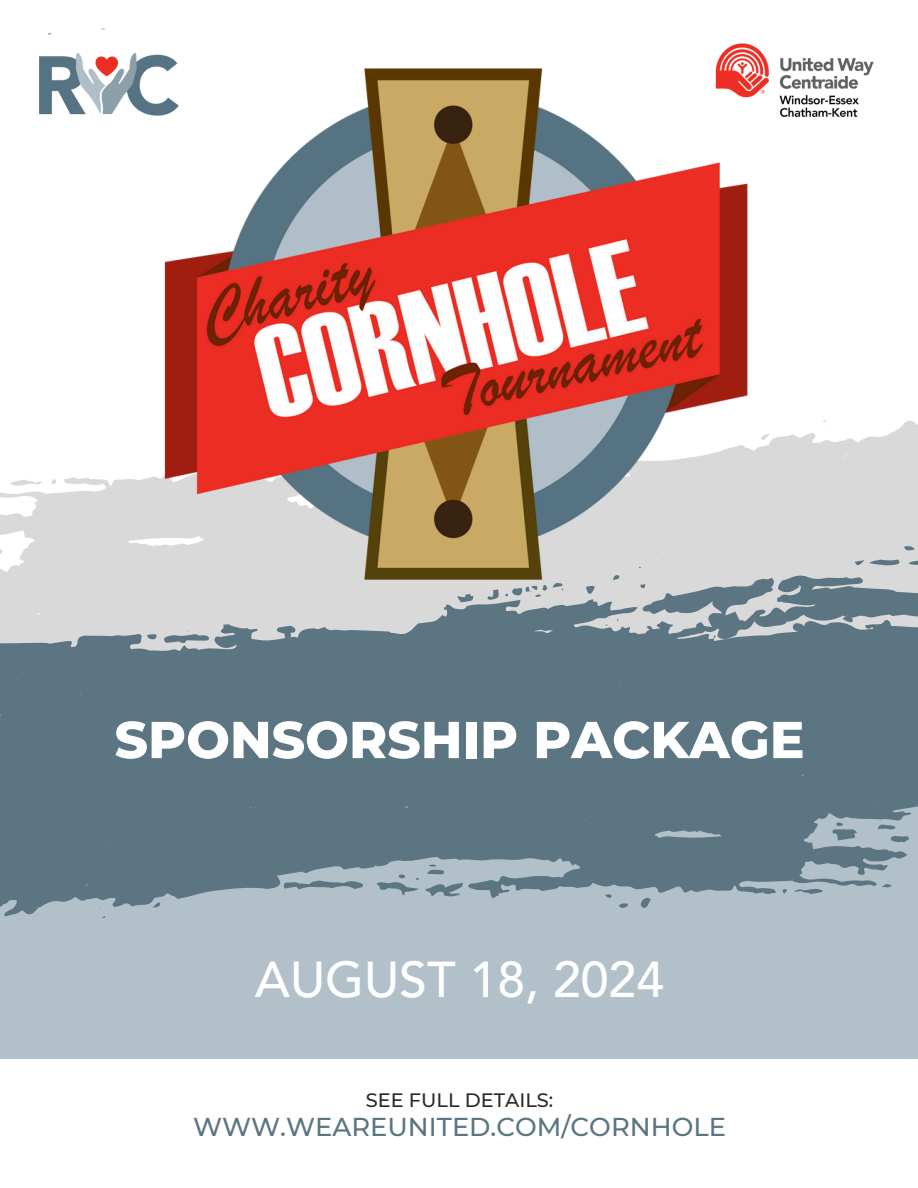
<style>
.page{position:relative;width:918px;height:1188px;background:#fff}
.page>*{position:absolute;margin:0;border:0;box-sizing:border-box;transform-origin:0 0}
.t1{font:800 51.75px "Montserrat";color:#fff}
.t2{font:500 49.95px "Avenir LT Std";color:#fff}
.t3{font:500 25.8px "Montserrat";color:#5b7582}
.t4{font:500 19.35px "Montserrat";color:#2c2a29}
</style>
<div class="page">
<div style="left:0;top:741px;width:918px;height:447px;background:#b1c0c9"></div>
<svg style="left:0;top:420px;width:918px;height:134px"></svg>
<svg style="left:10px;top:478px;width:30px;height:10px"></svg>
<svg style="left:0;top:541px;width:3px;height:13px"></svg>
<svg style="left:0;top:554px;width:918px;height:363px;background:#738994"></svg>
<svg style="left:881px;top:883px;width:11px;height:5px"></svg>
<svg style="left:794px;top:887px;width:29px;height:8px"></svg>
<svg style="left:639px;top:897px;width:12px;height:11px"></svg>
<svg style="left:619px;top:903px;width:9px;height:6px"></svg>
<svg style="left:605px;top:894px;width:7px;height:4px"></svg>
<svg style="left:586px;top:586px;width:10px;height:9px"></svg>
<svg style="left:640px;top:584px;width:6px;height:4px"></svg>
<svg style="left:612px;top:579px;width:8px;height:2px"></svg>
<svg style="left:283px;top:878px;width:80px;height:14px"></svg>
<svg style="left:152px;top:902px;width:10px;height:6px"></svg>
<svg style="left:904px;top:545px;width:11px;height:6px"></svg>
<svg style="left:425px;top:883px;width:38px;height:15px"></svg>
<svg style="left:427px;top:864px;width:17px;height:11px"></svg>
<svg style="left:376px;top:874px;width:43px;height:22px"></svg>
<svg style="left:908px;top:560px;width:10px;height:5px"></svg>
<svg style="left:487px;top:589px;width:12px;height:11px"></svg>
<svg style="left:458px;top:594px;width:16px;height:13px"></svg>
<svg style="left:782px;top:889px;width:6px;height:5px"></svg>
<svg style="left:147px;top:634px;width:10px;height:6px"></svg>
<svg style="left:163px;top:631px;width:46px;height:13px"></svg>
<svg style="left:505px;top:582px;width:58px;height:15px"></svg>
<svg style="left:877px;top:823px;width:33px;height:20px"></svg>
<svg style="left:832px;top:822px;width:25px;height:19px"></svg>
<img style="left:40px;top:28px;width:862px;height:551px">
<img style="left:40px;top:54px;width:150px;height:67px">
<div style="left:0;top:1060px;width:918px;height:128px;background:#fff"></div>
<img style="left:714px;top:41px;width:166px;height:80px">
<h1 class="t1" style="left:114px;top:708px;width:692px">SPONSORSHIP PACKAGE</h1>
<h1 class="t2" style="left:255px;top:959px;width:411px">AUGUST 18, 2024</h1>
<p class="t4" style="left:366px;top:1088px;width:189px">SEE FULL DETAILS:</p>
<p class="t3" style="left:193px;top:1111px;width:535px">WWW.WEAREUNITED.COM/CORNHOLE</p>
</div>
